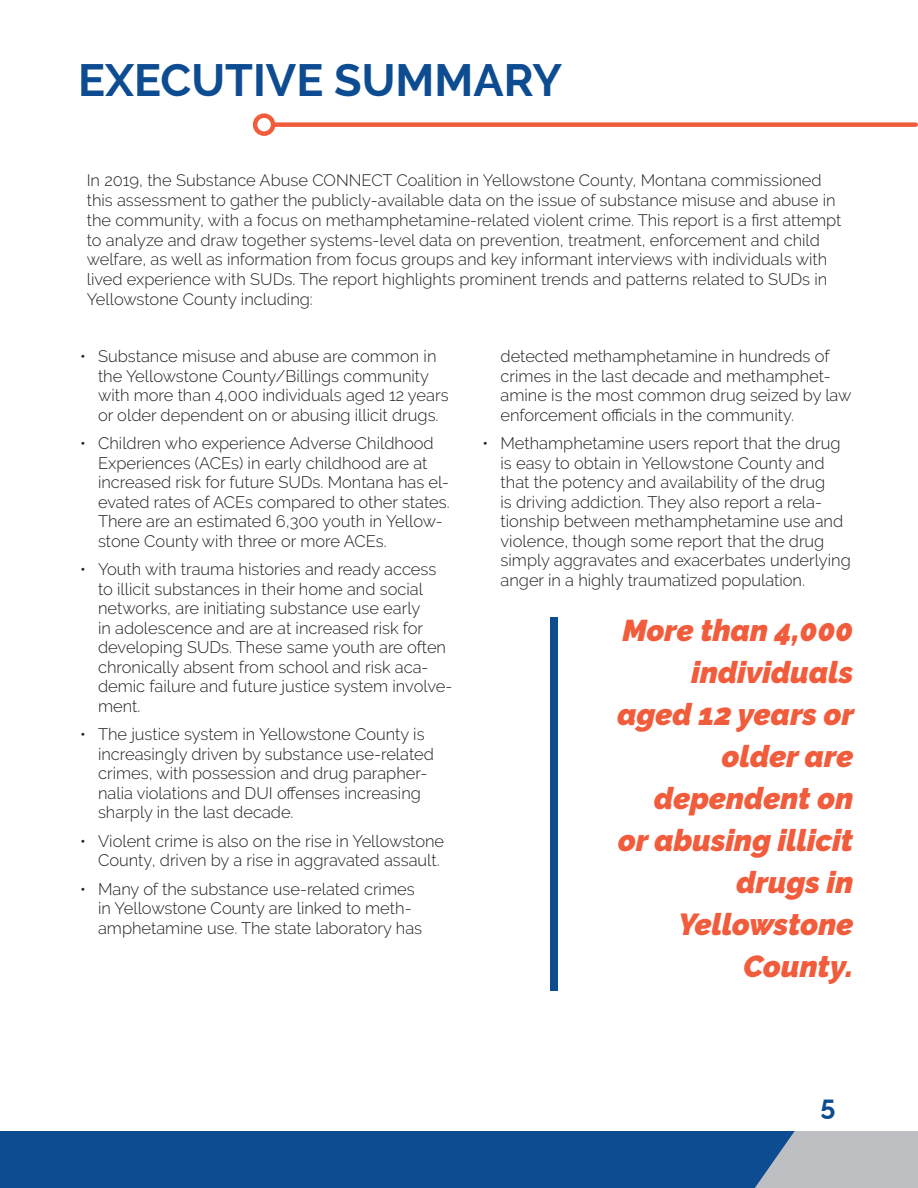
<style>
.page{position:relative;width:918px;height:1188px;background:#fff}
.page>*{position:absolute;margin:0;border:0;box-sizing:border-box;transform-origin:0 0}
.t1{font:700 45px "Raleway";color:#0d4c91}
.t2{font:italic 900 30.3px/42px "Raleway";color:#f15d3c;text-align:right}
.t3{font:700 27px "Raleway";color:#0d4c91}
.t4{font:300 16.65px/19.5px "Raleway";color:#231f20}
.t5{font:300 16.5px/19.8px "Raleway";color:#231f20}
.s1{font-size:30px}
</style>
<div class="page">
<div style="left:0;top:1131px;width:918px;height:57px;background:#0d4c91"></div>
<svg style="left:755px;top:1131px;width:163px;height:57px;background:#a8b1bc"></svg>
<div style="left:273px;top:122px;width:643px;height:5px;background:#f15d3c"></div>
<div style="left:253px;top:113px;width:22px;height:23px;border:4px solid #f15d3c;border-radius:50%"></div>
<div style="left:551px;top:617px;width:7px;height:374px;background:#0d4c91"></div>
<p class="t1" style="left:78px;top:55px;width:486px">EXECUTIVE SUMMARY</p>
<p class="t5" style="left:87px;top:170px;width:756px">In 2019, the Substance Abuse CONNECT Coalition in Yellowstone County, Montana commissioned this assessment to gather the publicly-available data on the issue of substance misuse and abuse in the community, with a focus on methamphetamine-related violent crime. This report is a first attempt to analyze and draw together systems-level data on prevention, treatment, enforcement and child welfare, as well as information from focus groups and key informant interviews with individuals with lived experience with SUDs. The report highlights prominent trends and patterns related to SUDs in Yellowstone County including:</p>
<p class="t4" style="left:98px;top:346px;width:352px;text-indent:-18px">• Substance misuse and abuse are common in the Yellowstone County/Billings community with more than 4,000 individuals aged 12 years or older dependent on or abusing illicit drugs.</p>
<p class="t4" style="left:98px;top:433px;width:353px;text-indent:-18px">• Children who experience Adverse Childhood Experiences (ACEs) in early childhood are at increased risk for future SUDs. Montana has el&shy;evated rates of ACEs compared to other states.<br>There are an estimated 6,300 youth in Yellow&shy;stone County with three or more ACEs.</p>
<p class="t4" style="left:98px;top:559px;width:356px;text-indent:-18px">• Youth with trauma histories and ready access to illicit substances in their home and social networks, are initiating substance use early<br>in adolescence and are at increased risk for developing SUDs. These same youth are often chronically absent from school and risk aca&shy;demic failure and future justice system involve&shy;ment.</p>
<p class="t4" style="left:98px;top:724px;width:337px;text-indent:-18px">• The justice system in Yellowstone County is increasingly driven by substance use-related crimes, with possession and drug parapher&shy;nalia violations and DUI offenses increasing sharply in the last decade.</p>
<p class="t4" style="left:80px;top:831px;width:366px;text-align:right">• Violent crime is also on the rise in Yellowstone<br>County, driven by a rise in aggravated assault.</p>
<p class="t4" style="left:98px;top:879px;width:326px;text-indent:-18px">• Many of the substance use-related crimes in Yellowstone County are linked to meth&shy;amphetamine use. The state laboratory has</p>
<p class="t4" style="left:501px;top:346px;width:353px">detected methamphetamine in hundreds of crimes in the last decade and methamphet&shy;amine is the most common drug seized by law enforcement officials in the community.</p>
<p class="t4" style="left:501px;top:433px;width:352px;text-indent:-18px">• Methamphetamine users report that the drug is easy to obtain in Yellowstone County and that the potency and availability of the drug<br>is driving addiction. They also report a rela&shy;tionship between methamphetamine use and violence, though some report that the drug simply aggravates and exacerbates underlying anger in a highly traumatized population.</p>
<p class="t2" style="left:617px;top:610px;width:238px"><span class="s1">More</span> than 4,000 individuals aged 12 years or older are</p>
<p class="t2" style="left:618px;top:778px;width:237px">dependent on or abusing illicit drugs in</p>
<p class="t2" style="left:678px;top:904px;width:176px">Yellowstone<br>County.</p>
<p class="t3" style="left:820px;top:1090px;width:16px">5</p>
</div>
